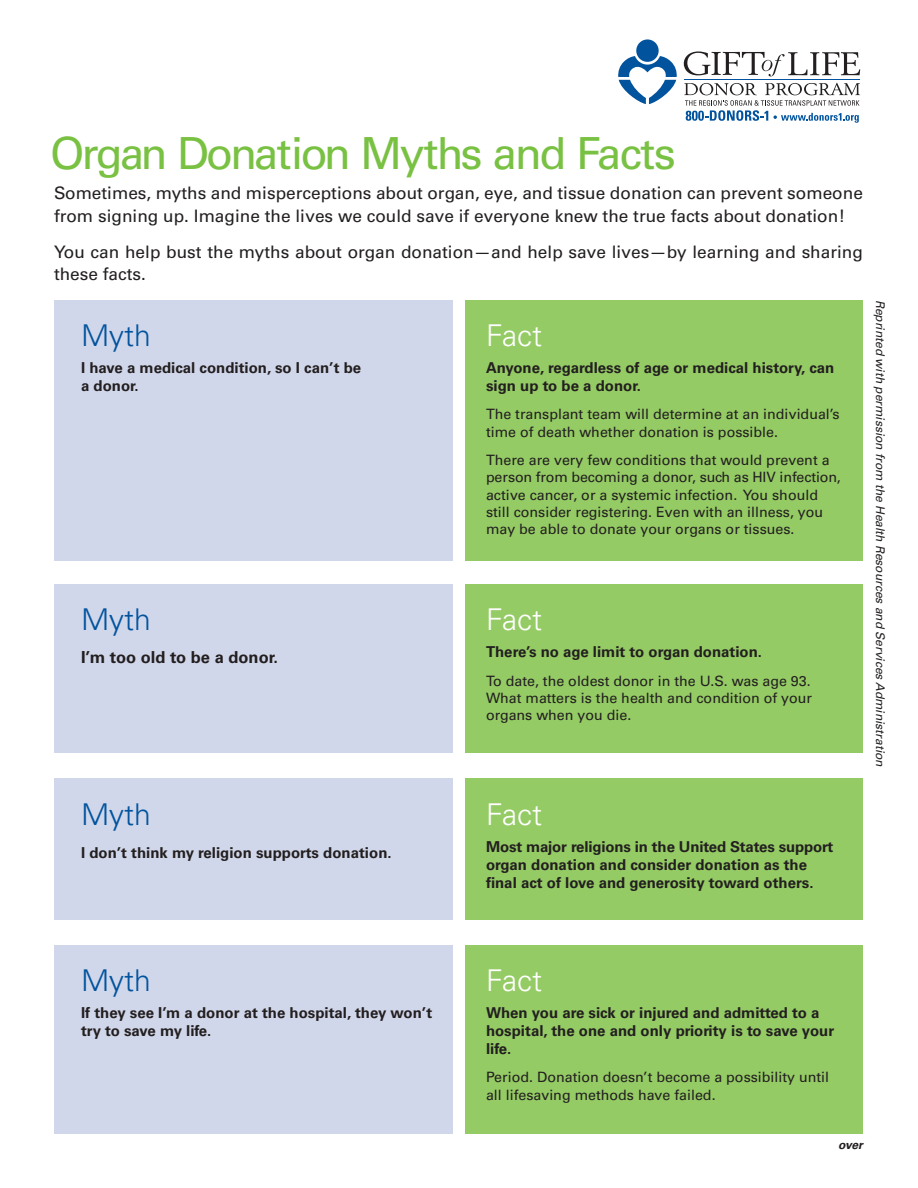
<style>
.page{position:relative;width:918px;height:1188px;background:#fff}
.page>*{position:absolute;margin:0;border:0;box-sizing:border-box;transform-origin:0 0}
.t1{font:44.25px "Univers";letter-spacing:-.06em;color:#79c142}
.t2{font:300 30px "Univers";color:#01539e}
.t3{font:300 30px "Univers";color:#fff}
.t4{font:17.25px/22.5px "Univers";color:#231f20}
.t5{font:700 16.5px "Univers";color:#231f20}
.t6{font:700 15px/18px "Univers";color:#231f20}
.t7{font:14.25px/17.2px "Univers";color:#231f20}
.t8{font:italic 12px "Univers";letter-spacing:-.005em;color:#231f20}
.t9{font:italic 700 12px "Univers";color:#231f20}
</style>
<div class="page">
<div style="left:54px;top:300px;width:398px;height:260px;background:#d1d7ea"></div>
<div style="left:466px;top:300px;width:397px;height:260px;background:#94cb64"></div>
<div style="left:54px;top:584px;width:398px;height:168px;background:#d1d7ea"></div>
<div style="left:466px;top:584px;width:397px;height:168px;background:#94cb64"></div>
<div style="left:54px;top:779px;width:398px;height:141px;background:#d1d7ea"></div>
<div style="left:466px;top:779px;width:397px;height:141px;background:#94cb64"></div>
<div style="left:54px;top:945px;width:398px;height:189px;background:#d1d7ea"></div>
<div style="left:466px;top:945px;width:397px;height:189px;background:#94cb64"></div>
<svg style="left:684px;top:51px;width:176px;height:25px"></svg>
<hr style="left:685px;top:79px;width:175px;height:1px;background:#01539e">
<svg style="left:618px;top:39px;width:59px;height:65px"></svg>
<svg style="left:684px;top:83px;width:176px;height:40px"></svg>
<h1 class="t1" style="left:50px;top:127px;width:628px">Organ Donation Myths and Facts</h1>
<p class="t4" style="left:54px;top:182px;width:810px">Sometimes, myths and misperceptions about organ, eye, and tissue donation can prevent someone from signing up. Imagine the lives we could save if everyone knew the true facts about donation!</p>
<p class="t4" style="left:54px;top:240px;width:811px">You can help bust the myths about organ donation—and help save lives—by learning and sharing these facts.</p>
<h2 class="t2" style="left:81px;top:317px;width:71px">Myth</h2>
<p class="t6" style="left:81px;top:359px;width:282px">I have a medical condition, so I can’t be a donor.</p>
<h2 class="t2" style="left:81px;top:601px;width:71px">Myth</h2>
<p class="t5" style="left:81px;top:648px;width:199px">I’m too old to be a donor.</p>
<h2 class="t3" style="left:486px;top:317px;width:58px">Fact</h2>
<p class="t6" style="left:486px;top:359px;width:350px">Anyone, regardless of age or medical history, can sign up to be a donor.</p>
<p class="t7" style="left:486px;top:406px;width:355px">The transplant team will determine at an individual’s time of death whether donation is possible.</p>
<p class="t7" style="left:486px;top:451px;width:356px">There are very few conditions that would prevent a person from becoming a donor, such as HIV infection, active cancer, or a systemic infection. You should still consider registering. Even with an illness, you may be able to donate your organs or tissues.</p>
<h2 class="t3" style="left:486px;top:601px;width:58px">Fact</h2>
<p class="t6" style="left:486px;top:643px;width:278px">There’s no age limit to organ donation.</p>
<p class="t7" style="left:486px;top:672px;width:328px;text-align:justify">To date, the oldest donor in the U.S. was age 93.<br>What matters is the health and condition of your organs when you die.</p>
<p class="t8" style="left:888px;top:300px;width:469px;rotate:90deg">Reprinted with permission from the Health Resources and Services Administration</p>
<h2 class="t2" style="left:81px;top:796px;width:71px">Myth</h2>
<p class="t6" style="left:81px;top:843px;width:312px">I don’t think my religion supports donation.</p>
<h2 class="t3" style="left:486px;top:796px;width:58px">Fact</h2>
<p class="t6" style="left:486px;top:837px;width:349px">Most major religions in the United States support organ donation and consider donation as the final act of love and generosity toward others.</p>
<h2 class="t2" style="left:81px;top:962px;width:71px">Myth</h2>
<p class="t6" style="left:81px;top:1004px;width:353px">If they see I’m a donor at the hospital, they won’t try to save my life.</p>
<h2 class="t3" style="left:486px;top:962px;width:58px">Fact</h2>
<p class="t6" style="left:486px;top:1004px;width:350px">When you are sick or injured and admitted to a hospital, the one and only priority is to save your life.</p>
<p class="t7" style="left:486px;top:1069px;width:345px">Period. Donation doesn’t become a possibility until all lifesaving methods have failed.</p>
<p class="t9" style="left:838px;top:1138px;width:26px">over</p>
</div>
